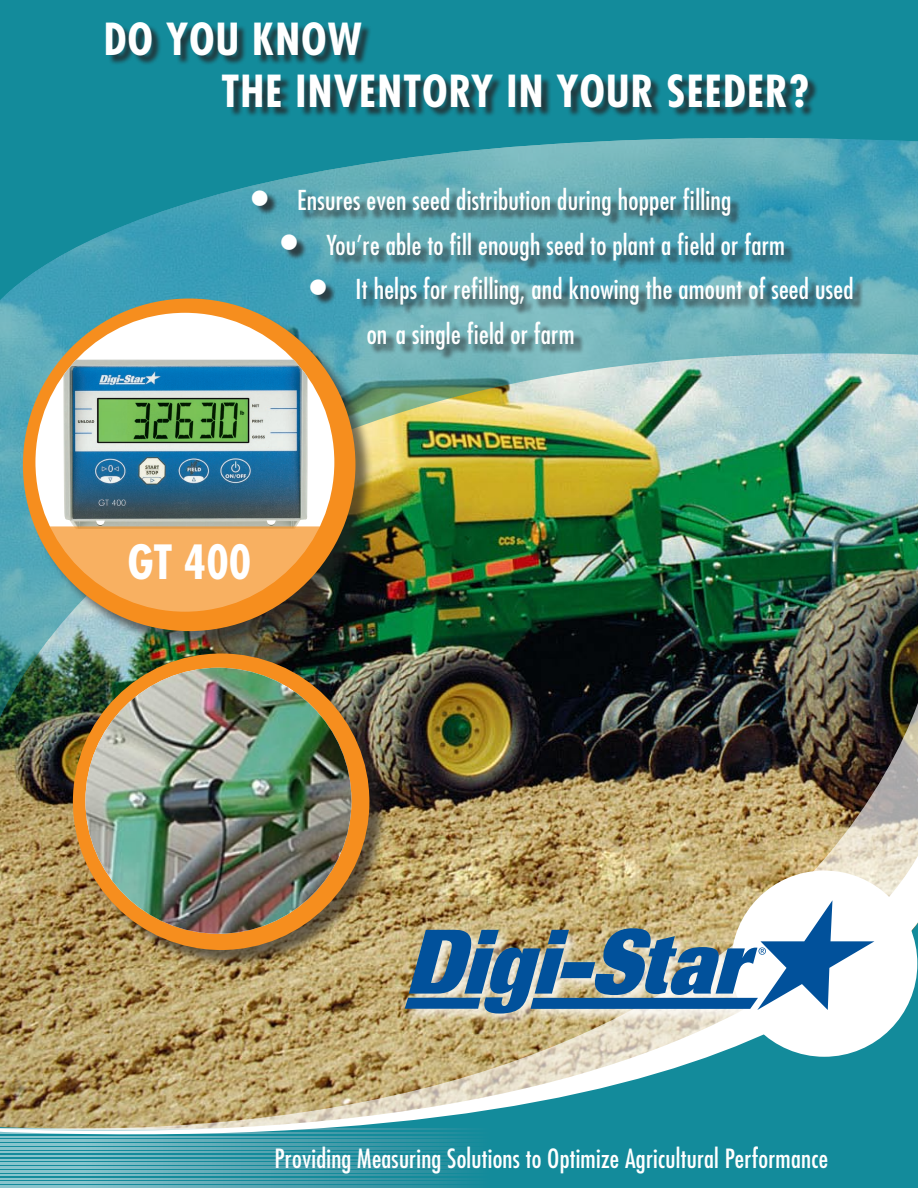
<style>
.page{position:relative;width:918px;height:1188px;background:#fff}
.page>*{position:absolute;margin:0;border:0;box-sizing:border-box;transform-origin:0 0}
.t1{font:700 condensed 45.9px "Futura Std";color:#fff}
.t2{font:700 condensed 43.05px "Futura Std";letter-spacing:.03em;color:#fff}
.t3{font:condensed 26.7px "Futura Std";letter-spacing:.01em;color:#fff}
.t4{font:condensed 25.8px "Futura Std";letter-spacing:.01em;color:#fff}
</style>
<div class="page">
<img style="left:0;top:316px;width:918px;height:344px">
<svg style="left:0;top:0;width:918px;height:316px;background:#178c9d"></svg>
<div style="left:108px;top:24px;width:810px;height:523px;background:#231f20;opacity:.75"></div>
<svg style="left:0;top:1165px;width:918px;height:23px;background:#1f909f"></svg>
<svg style="left:0;top:1186px;width:488px;height:1px"></svg>
<svg style="left:0;top:1182px;width:488px;height:2px"></svg>
<svg style="left:0;top:1178px;width:488px;height:2px"></svg>
<svg style="left:0;top:1174px;width:488px;height:2px"></svg>
<svg style="left:0;top:1170px;width:488px;height:2px"></svg>
<svg style="left:0;top:1167px;width:488px;height:1px"></svg>
<svg style="left:0;top:1134px;width:918px;height:31px;background:#2b95a4"></svg>
<img style="left:0;top:660px;width:918px;height:474px">
<div style="left:731px;top:871px;width:186px;height:186px;background:#fff;border-radius:50%"></div>
<div style="left:403px;top:898px;width:499px;height:149px;background:#fff;opacity:.75"></div>
<svg style="left:405px;top:900px;width:469px;height:114px"></svg>
<div style="left:25px;top:301px;width:355px;height:355px;background:#231f20;opacity:.6"></div>
<div style="left:23px;top:299px;width:332px;height:332px;background:#f68e1e;border-radius:50%"></div>
<div style="left:35px;top:313px;width:299px;height:299px;background:#fff;border-radius:50%"></div>
<img style="left:63px;top:360px;width:245px;height:166px">
<svg style="left:41px;top:526px;width:292px;height:92px"></svg>
<div style="left:75px;top:656px;width:320px;height:319px;background:#231f20;opacity:.6"></div>
<div style="left:73px;top:653px;width:296px;height:297px;background:#f68e1e;border-radius:50%"></div>
<img style="left:85px;top:668px;width:266px;height:266px;border-radius:133px">
<p class="t2" style="left:104px;top:13px;width:259px">DO YOU KNOW</p>
<p class="t2" style="left:221px;top:64px;width:589px">THE INVENTORY IN YOUR SEEDER?</p>
<p class="t3" style="left:250px;top:184px;width:483px">● Ensures even seed distribution during hopper filling</p>
<p class="t3" style="left:279px;top:229px;width:508px">● You’re able to fill enough seed to plant a field or farm</p>
<p class="t3" style="left:308px;top:273px;width:547px">● It helps for refilling, and knowing the amount of seed used</p>
<p class="t3" style="left:367px;top:318px;width:209px">on a single field or farm</p>
<p class="t1" style="left:128px;top:534px;width:125px">GT 400</p>
<p class="t4" style="left:275px;top:1143px;width:555px">Providing Measuring Solutions to Optimize Agricultural Performance</p>
</div>
